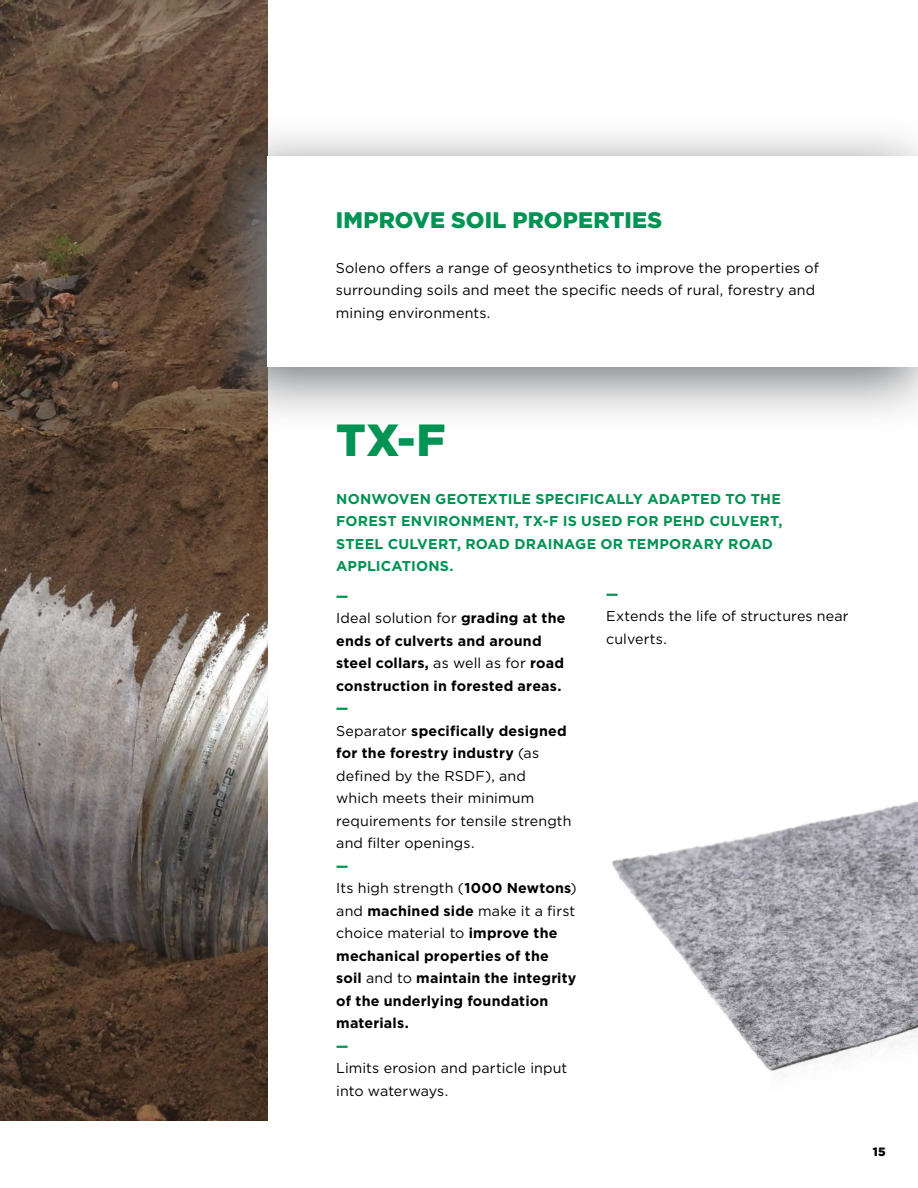
<style>
.page{position:relative;width:918px;height:1188px;background:#fff}
.page>*{position:absolute;margin:0;border:0;box-sizing:border-box;transform-origin:0 0}
.t1{font:900 45px "Gotham";color:#009353}
.t2{font:900 22.5px "Gotham HTF";letter-spacing:.005em;color:#009353}
.t3{font:14.25px/22.5px "Gotham HTF";letter-spacing:.01em;color:#000}
.t4{font:700 14.25px/22.5px "Gotham";letter-spacing:.015em;color:#000}
.t5{font:700 14.25px/22.5px "Gotham";letter-spacing:.01em;color:#009353}
.t6{font:900 13.5px "Gotham";color:#009353}
.t7{font:900 12px "Gotham";color:#000}
.s1{font-family:"Gotham";font-weight:700}
.s2{font-family:"Gotham HTF";font-weight:400}
</style>
<div class="page">
<img style="left:0;top:0;width:268px;height:1120px">
<svg style="left:195px;top:116px;width:723px;height:317px"></svg>
<div style="left:268px;top:156px;width:650px;height:210px;background:#fff"></div>
<img style="left:612px;top:801px;width:306px;height:276px">
<h2 class="t2" style="left:336px;top:207px;width:328px">IMPROVE SOIL PROPERTIES</h2>
<p class="t3" style="left:336px;top:256px;width:485px">Soleno offers a range of geosynthetics to improve the properties of surrounding soils and meet the specific needs of rural, forestry and mining environments.</p>
<h1 class="t1" style="left:336px;top:414px;width:111px">TX-F</h1>
<p class="t5" style="left:336px;top:487px;width:448px">NONWOVEN GEOTEXTILE SPECIFICALLY ADAPTED TO THE FOREST ENVIRONMENT, TX-F IS USED FOR PEHD CULVERT, STEEL CULVERT, ROAD DRAINAGE OR TEMPORARY ROAD APPLICATIONS.</p>
<p class="t6" style="left:336px;top:588px;width:14px">—</p>
<p class="t3" style="left:336px;top:607px;width:231px">Ideal solution for <span class="s1">grading at the</span></p>
<p class="t4" style="left:336px;top:629px;width:229px">ends of culverts and around steel collars, <span class="s2">as well as for</span> road construction in forested areas.</p>
<p class="t6" style="left:336px;top:701px;width:14px">—</p>
<p class="t4" style="left:336px;top:719px;width:232px"><span class="s2">Separator</span> specifically designed for the forestry industry <span class="s2">(as</span></p>
<p class="t3" style="left:336px;top:764px;width:237px">defined by the RSDF), and which meets their minimum requirements for tensile strength and filter openings.</p>
<p class="t6" style="left:336px;top:858px;width:14px">—</p>
<p class="t3" style="left:336px;top:877px;width:242px;text-align:justify">Its high strength (<span class="s1">1000 Newtons</span>) and <span class="s1">machined side</span> make it a first choice material to <span class="s1">improve the</span></p>
<p class="t4" style="left:336px;top:944px;width:242px">mechanical properties of the soil <span class="s2">and to</span> maintain the integrity of the underlying foundation materials.</p>
<p class="t6" style="left:336px;top:1038px;width:14px">—</p>
<p class="t3" style="left:336px;top:1057px;width:233px">Limits erosion and particle input into waterways.</p>
<p class="t6" style="left:606px;top:586px;width:14px">—</p>
<p class="t3" style="left:606px;top:605px;width:244px">Extends the life of structures near culverts.</p>
<p class="t7" style="left:873px;top:1145px;width:14px">15</p>
</div>
